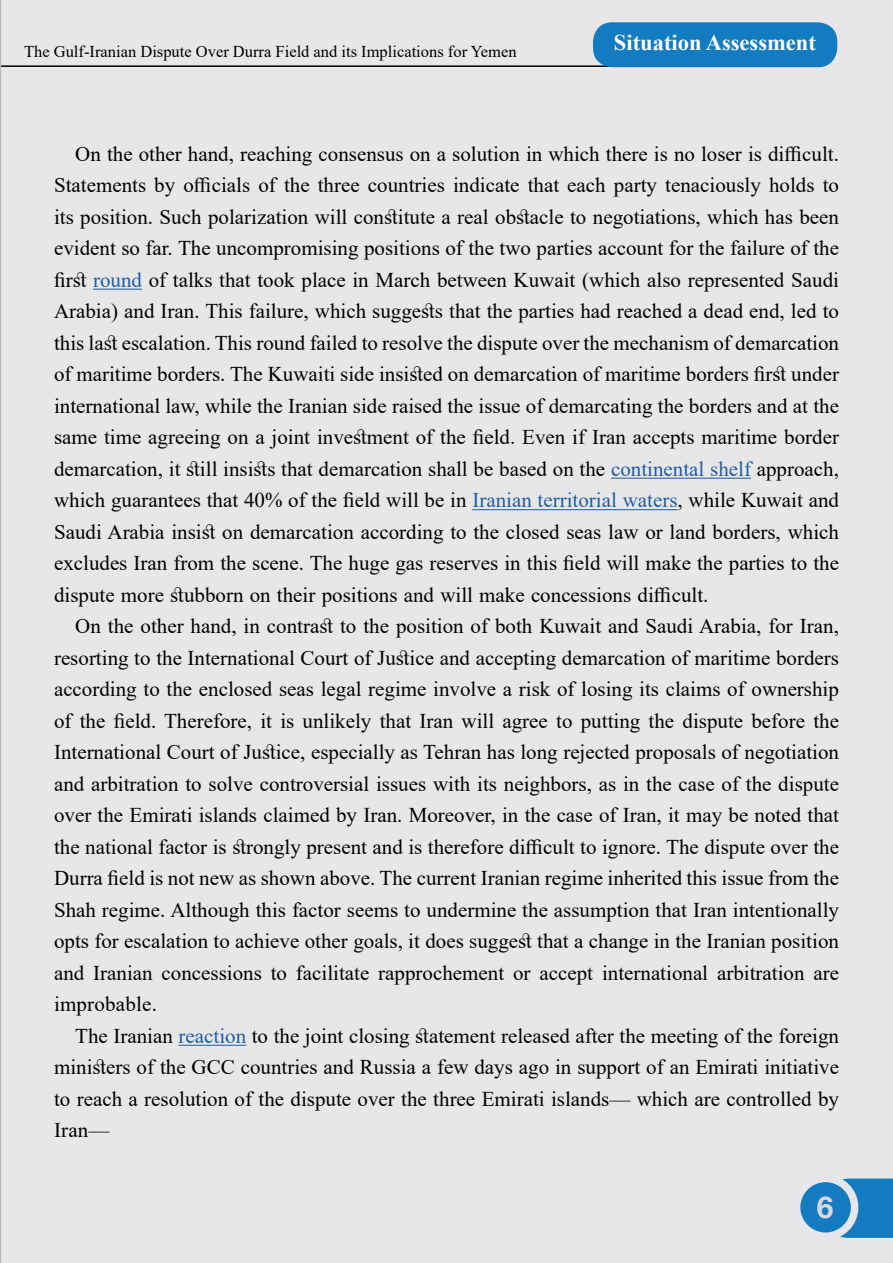
<style>
.page{position:relative;width:893px;height:1263px;background:#e7e7ea}
.page>*{position:absolute;margin:0;border:0;box-sizing:border-box;transform-origin:0 0}
.t1{font:700 30px "Helvetica Neue LT";color:#dad9df}
.t2{font:700 22.5px "Times New Roman";color:#fff}
.t3{font:21px/31.5px "Times New Roman";color:#000;text-align:justify}
.t4{font:16.5px "Times New Roman";color:#000}
.s1{color:#215e9e}
</style>
<div class="page">
<hr style="left:93px;top:289px;width:49px;height:1px;background:#215e9e">
<hr style="left:611px;top:478px;width:140px;height:1px;background:#215e9e">
<hr style="left:472px;top:509px;width:205px;height:1px;background:#215e9e">
<hr style="left:179px;top:1045px;width:67px;height:1px;background:#215e9e">
<svg style="left:838px;top:1178px;width:55px;height:60px;background:#1b80c2"></svg>
<div style="left:797px;top:1178px;width:58px;height:58px;background:#137cc1;border-radius:50%"></div>
<div style="left:793px;top:1175px;width:65px;height:65px;border:8px solid #e7e7eb;border-radius:50%"></div>
<hr style="left:1px;top:65px;width:774px;height:2px;background:#000">
<div style="left:593px;top:22px;width:244px;height:45px;background:#137cc1;border-radius:20px"></div>
<p class="t4" style="left:24px;top:40px;width:494px">The Gulf-Iranian Dispute Over Durra Field and its Implications for Yemen</p>
<p class="t2" style="left:614px;top:27px;width:203px">Situation Assessment</p>
<p class="t3" style="left:54px;top:137px;width:786px;text-indent:21px">On the other hand, reaching consensus on a solution in which there is no loser is difficult.<br>Statements by officials of the three countries indicate that each party tenaciously holds to its position. Such polarization will constitute a real obstacle to negotiations, which has been evident so far. The uncompromising positions of the two parties account for the failure of the first <span class="s1">round</span> of talks that took place in March between Kuwait (which also represented Saudi Arabia) and Iran. This failure, which suggests that the parties had reached a dead end, led to this last escalation. This round failed to resolve the dispute over the mechanism of demarcation of maritime borders. The Kuwaiti side insisted on demarcation of maritime borders first under international law, while the Iranian side raised the issue of demarcating the borders and at the same time agreeing on a joint investment of the field. Even if Iran accepts maritime border demarcation it, still insists that demarcation shall be based on the <span class="s1">continental shelf</span> approach, which guarantees that 40% of the field will be in <span class="s1">Iranian territorial waters</span>, while Kuwait and Saudi Arabia insist on demarcation according to the closed seas law or land borders, which excludes Iran from the scene. The huge gas reserves in this field will make the parties to the dispute more stubborn on their positions and will make concessions difficult.</p>
<p class="t3" style="left:54px;top:610px;width:786px;text-indent:21px">On the other hand, in contrast to the position of both Kuwait and Saudi Arabia, for Iran, resorting to the International Court of Justice and accepting demarcation of maritime borders according to the enclosed seas legal regime involve a risk of losing its claims of ownership of the field. Therefore, it is unlikely that Iran will agree to putting the dispute before the International Court of Justice, especially as Tehran has long rejected proposals of negotiation and arbitration to solve controversial issues with its neighbors, as in the case of the dispute over the Emirati islands claimed by Iran. Moreover in, the case of Iran it, may be noted that the national factor is strongly present and is therefore difficult to ignore. The dispute over the Durra field is not new as shown above. The current Iranian regime inherited this issue from the Shah regime. Although this factor seems to undermine the assumption that Iran intentionally opts for escalation to achieve other goals it, does suggest that a change in the Iranian position and Iranian concessions to facilitate rapprochement or accept international arbitration are improbable.</p>
<p class="t3" style="left:54px;top:1019px;width:786px;text-indent:21px">The Iranian <span class="s1">reaction</span> to the joint closing statement released after the meeting of the foreign ministers of the GCC countries and Russia a few days ago in support of an Emirati initiative to reach a resolution of the dispute over the three Emirati islands— which are controlled by Iran—</p>
<h1 class="t1" style="left:817px;top:1190px;width:18px">6</h1>
</div>
